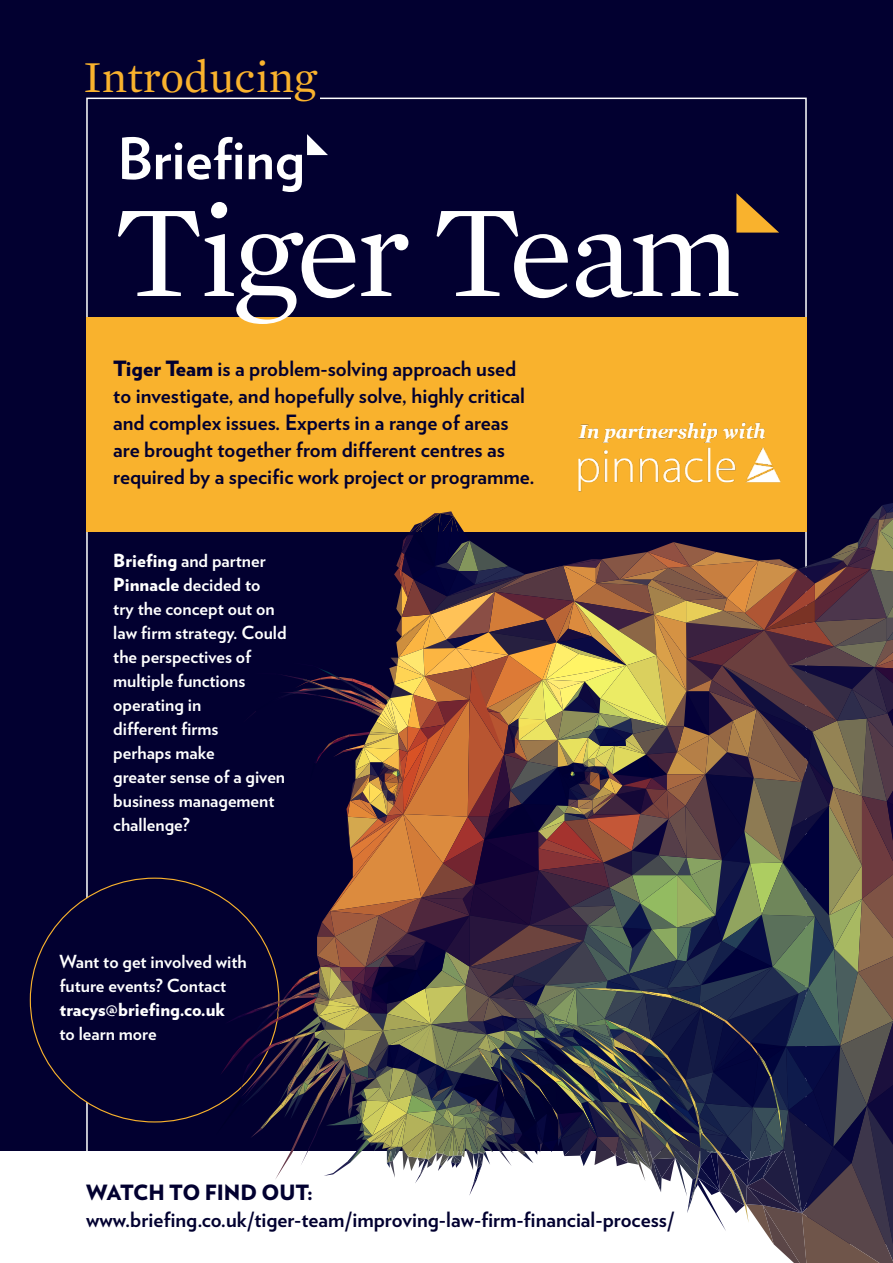
<style>
.page{position:relative;width:893px;height:1263px;background:#fff}
.page>*{position:absolute;margin:0;border:0;box-sizing:border-box;transform-origin:0 0}
.Mini_headline{font:133.35px "Mercury Text G1";letter-spacing:-.03em;color:#fff}
.t1{font:700 57.15px "Verlag";color:#fff}
.Mini_headline-2{font:45px "Mercury Text G1";color:#f9b22d}
.Mini_headline-3{font:700 21px/27px "Verlag";color:#020030}
.Mini_headline-4{font:700 18px/24px "Verlag";color:#fff}
.s1{font-weight:900}
</style>
<div class="page">
<div style="left:0;top:0;width:893px;height:1243px;background:#020030"></div>
<div style="left:86px;top:317px;width:721px;height:214px;background:#f9b22d"></div>
<img style="left:578px;top:422px;width:203px;height:70px">
<svg style="left:736px;top:193px;width:43px;height:40px"></svg>
<div style="left:0;top:1151px;width:807px;height:112px;background:#fff"></div>
<img style="left:216px;top:503px;width:677px;height:760px">
<svg style="left:307px;top:134px;width:21px;height:21px"></svg>
<p class="Mini_headline-2" style="left:84px;top:50px;width:235px">Introducing</p>
<p class="t1" style="left:117px;top:114px;width:189px">Briefing</p>
<p class="Mini_headline" style="left:114px;top:173px;width:628px">Tiger Team</p>
<p class="Mini_headline-3" style="left:113px;top:353px;width:423px"><span class="s1">Tiger Team</span> is a problem-solving approach used to investigate, and hopefully solve, highly critical and complex issues. Experts in a range of areas are brought together from different centres as required by a specific work project or programme.</p>
<p class="Mini_headline-4" style="left:113px;top:548px;width:175px"><span class="s1">Briefing</span> and partner<br><span class="s1">Pinnacle</span> decided to<br>try the concept out on law firm strategy. Could the perspectives of multiple functions operating in<br>different firms<br>perhaps make<br>greater sense of a given business management challenge?</p>
<p class="Mini_headline-4" style="left:60px;top:948px;width:189px">Want to get involved with future events? Contact <span class="s1">tracys@briefing.co.uk<br></span>to learn more</p>
<p class="Mini_headline-3" style="left:86px;top:1178px;width:590px"><span class="s1">WATCH TO FIND OUT: </span>www.briefing.co.uk/tiger-team/improving-law-firm-financial-process/</p>
</div>
